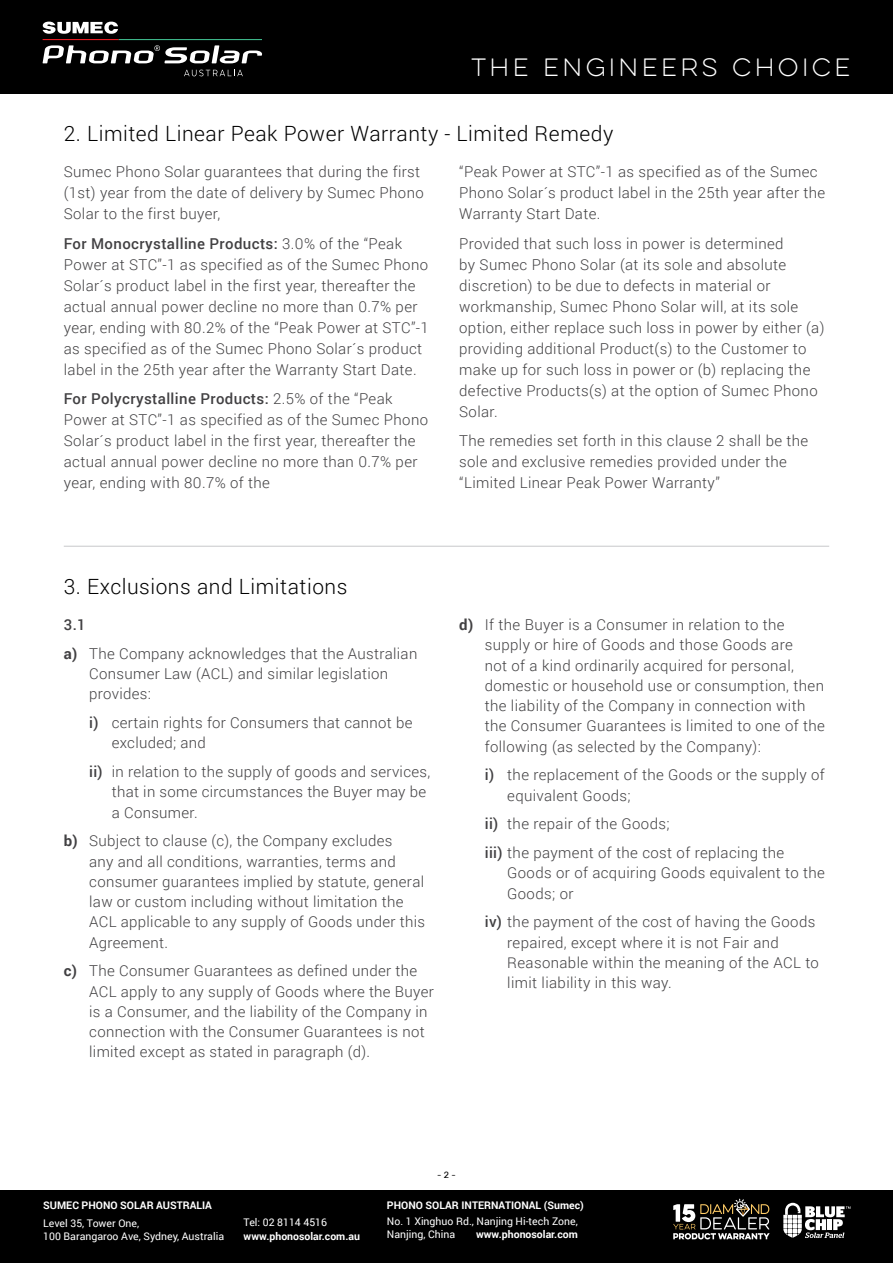
<style>
.page{position:relative;width:893px;height:1263px;background:#fff}
.page>*{position:absolute;margin:0;border:0;box-sizing:border-box;transform-origin:0 0}
.t1{font:100 22.5px "Eveleth Clean";letter-spacing:.15em;color:#fff}
.t2{font:300 21px "Roboto";letter-spacing:.025em;color:#000}
.t3{font:300 15px/21px "Roboto";letter-spacing:.025em;color:#414042}
.t4{font:10.5px/13.5px "Roboto";color:#fff}
.t5{font:700 10.5px "Roboto";color:#fff}
.t6{font:9px "Rubik";color:#000}
.s1{font-weight:500}
.s2{font-weight:700}
</style>
<div class="page">
<div style="left:0;top:0;width:893px;height:94px;background:#000"></div>
<svg style="left:43px;top:45px;width:219px;height:18px"></svg>
<svg style="left:42px;top:22px;width:76px;height:12px"></svg>
<hr style="left:43px;top:39px;width:76px;height:1px;background:#ed1d24">
<hr style="left:119px;top:39px;width:143px;height:1px;background:#3fba8d">
<svg style="left:184px;top:70px;width:59px;height:6px"></svg>
<div style="left:0;top:1191px;width:893px;height:72px;background:#000"></div>
<svg style="left:673px;top:1199px;width:97px;height:40px"></svg>
<svg style="left:783px;top:1203px;width:67px;height:35px"></svg>
<hr style="left:64px;top:546px;width:765px;height:1px;background:#c7c8ca">
<h1 class="t1" style="left:471px;top:52px;width:381px">THE ENGINEERS CHOICE</h1>
<h2 class="t2" style="left:64px;top:119px;width:551px">2. Limited Linear Peak Power Warranty - Limited Remedy</h2>
<p class="t3" style="left:64px;top:161px;width:361px">Sumec Phono Solar guarantees that during the first (1st) year from the date of delivery by Sumec Phono<br>Solar to the first buyer,</p>
<p class="t3" style="left:64px;top:232px;width:367px"><span class="s1">For Monocrystalline Products:</span> 3.0% of the “Peak Power at STC”-1 as specified as of the Sumec Phono Solar´s product label in the first year, thereafter the actual annual power decline no more than 0.7% per year, ending with 80.2% of the “Peak Power at STC”-1 as specified as of the Sumec Phono Solar´s product label in the 25th year after the Warranty Start Date.</p>
<p class="t3" style="left:64px;top:388px;width:366px"><span class="s1">For Polycrystalline Products:</span> 2.5% of the “Peak Power at STC”-1 as specified as of the Sumec Phono Solar´s product label in the first year, thereafter the actual annual power decline no more than 0.7% per year, ending with 80.7% of the</p>
<p class="t3" style="left:459px;top:161px;width:368px">“Peak Power at STC”-1 as specified as of the Sumec<br>Phono Solar´s product label in the 25th year after the<br>Warranty Start Date.</p>
<p class="t3" style="left:459px;top:232px;width:367px">Provided that such loss in power is determined<br>by Sumec Phono Solar (at its sole and absolute discretion) to be due to defects in material or workmanship, Sumec Phono Solar will, at its sole option, either replace such loss in power by either (a) providing additional Product(s) to the Customer to make up for such loss in power or (b) replacing the defective Products(s) at the option of Sumec Phono Solar.</p>
<p class="t3" style="left:459px;top:430px;width:351px">The remedies set forth in this clause 2 shall be the sole and exclusive remedies provided under the “Limited Linear Peak Power Warranty”</p>
<h2 class="t2" style="left:64px;top:572px;width:285px">3. Exclusions and Limitations</h2>
<p class="t3" style="left:64px;top:610px;width:355px;line-height:28.8px"><span class="s1">3.1<br></span><span class="s2">a)</span> The Company acknowledges that the Australian</p>
<p class="t3" style="left:89px;top:663px;width:300px;line-height:20.2px">Consumer Law (ACL) and similar legislation provides:</p>
<p class="t3" style="left:112px;top:712px;width:302px;line-height:20.2px;text-indent:-22px"><span class="s1">i)</span> certain rights for Consumers that cannot be excluded; and</p>
<p class="t3" style="left:112px;top:761px;width:320px;line-height:20.2px;text-indent:-22px"><span class="s1">ii)</span> in relation to the supply of goods and services, that in some circumstances the Buyer may be a Consumer.</p>
<p class="t3" style="left:89px;top:830px;width:337px;line-height:20.2px;text-indent:-26px"><span class="s2">b)</span> Subject to clause (c), the Company excludes<br>any and all conditions, warranties, terms and consumer guarantees implied by statute, general law or custom including without limitation the ACL applicable to any supply of Goods under this Agreement.</p>
<p class="t3" style="left:89px;top:960px;width:346px;line-height:20.2px;text-indent:-26px"><span class="s2">c)</span> The Consumer Guarantees as defined under the ACL apply to any supply of Goods where the Buyer is a Consumer, and the liability of the Company in connection with the Consumer Guarantees is not limited except as stated in paragraph (d).</p>
<p class="t3" style="left:485px;top:614px;width:342px;line-height:20.2px;text-indent:-26px"><span class="s2">d)</span> If the Buyer is a Consumer in relation to the supply or hire of Goods and those Goods are<br>not of a kind ordinarily acquired for personal, domestic or household use or consumption, then the liability of the Company in connection with the Consumer Guarantees is limited to one of the following (as selected by the Company):</p>
<p class="t3" style="left:507px;top:764px;width:319px;line-height:20.2px;text-indent:-22px"><span class="s1">i)</span> the replacement of the Goods or the supply of equivalent Goods;</p>
<p class="t3" style="left:485px;top:809px;width:301px;line-height:28.8px"><span class="s1">ii)</span> the repair of the Goods;<br><span class="s1">iii)</span> the payment of the cost of replacing the</p>
<p class="t3" style="left:507px;top:862px;width:319px;line-height:20.2px">Goods or of acquiring Goods equivalent to the<br>Goods; or</p>
<p class="t3" style="left:507px;top:911px;width:313px;line-height:20.2px;text-indent:-22px"><span class="s1">iv)</span> the payment of the cost of having the Goods repaired, except where it is not Fair and Reasonable within the meaning of the ACL to limit liability in this way.</p>
<p class="t5" style="left:43px;top:1198px;width:170px">SUMEC PHONO SOLAR AUSTRALIA</p>
<p class="t4" style="left:43px;top:1216px;width:182px">Level 35, Tower One,<br>100 Barangaroo Ave, Sydney, Australia</p>
<p class="t4" style="left:244px;top:1215px;width:85px">Tel: 02 8114 4516</p>
<p class="t5" style="left:244px;top:1228px;width:118px">www.phonosolar.com.au</p>
<p class="t6" style="left:437px;top:1169px;width:20px">- 2 -</p>
<p class="t5" style="left:387px;top:1198px;width:198px">PHONO SOLAR INTERNATIONAL (Sumec)</p>
<p class="t4" style="left:387px;top:1214px;width:192px">No. 1 Xinghuo Rd., Nanjing Hi-tech Zone,<br>Nanjing, China</p>
<p class="t5" style="left:476px;top:1227px;width:103px">www.phonosolar.com</p>
</div>
